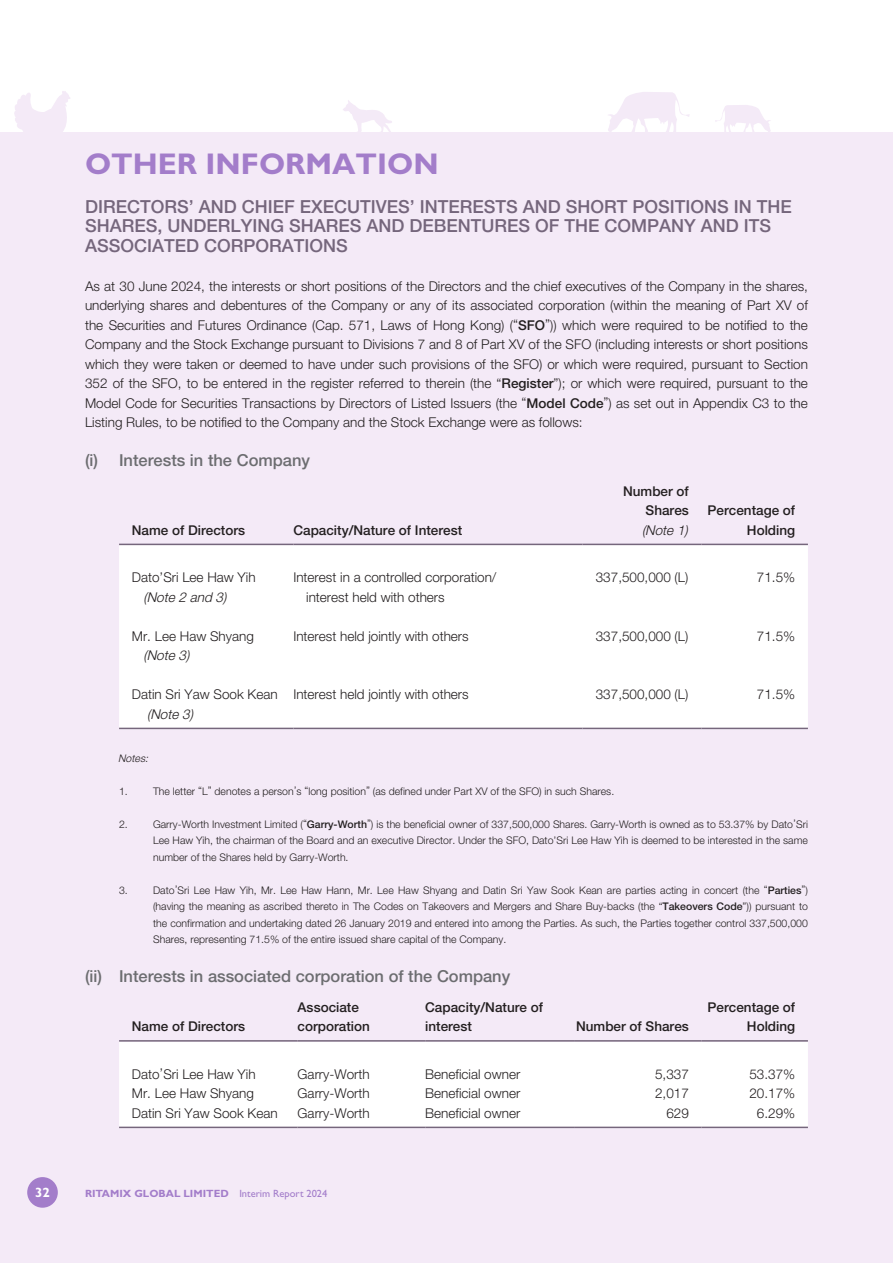
<style>
.page{position:relative;width:893px;height:1263px;background:#fff}
.page>*{position:absolute;margin:0;border:0;box-sizing:border-box;transform-origin:0 0}
.t1{font:700 30px "Gill Sans Std";color:#a37dca}
.t2{font:500 18px/19.5px "Helvetica Neue LT Std";color:#75667c}
.t3{font:500 16.5px "Helvetica Neue LT Std";color:#6c6d70}
.t4{font:300 13.5px/19.5px "Helvetica Neue LT Std";color:#231f20;text-align:justify}
.t5{font:500 13.5px/19.5px "Helvetica Neue LT Std";color:#231f20;text-align:right}
.t6{font:italic 300 13.5px "Helvetica Neue LT Std";color:#231f20}
.t7{font:700 13.5px "Gill Sans Std";color:#fff}
.t8{font:300 10.5px/16.5px "Helvetica Neue LT Std";color:#231f20;text-align:justify}
.t9{font:700 10.5px "Gill Sans Std";color:#a37dca}
.t10{font:italic 300 10.5px "Helvetica Neue LT Std";color:#231f20}
.s1{font-weight:500}
.s2{font-weight:400}
</style>
<div class="page">
<div style="left:0;top:132px;width:893px;height:1131px;background:#f4eaf7"></div>
<svg style="left:14px;top:91px;width:56px;height:41px"></svg>
<svg style="left:608px;top:92px;width:82px;height:40px"></svg>
<svg style="left:715px;top:105px;width:56px;height:27px"></svg>
<svg style="left:343px;top:100px;width:49px;height:32px"></svg>
<div style="left:27px;top:1177px;width:31px;height:31px;background:#a37dca;border-radius:50%"></div>
<div style="left:119px;top:545px;width:689px;height:183px;background:#fff"></div>
<hr style="left:119px;top:544px;width:174px;height:1px;background:#75667c">
<hr style="left:293px;top:544px;width:290px;height:1px;background:#75667c">
<hr style="left:583px;top:544px;width:119px;height:1px;background:#75667c">
<hr style="left:702px;top:544px;width:106px;height:1px;background:#75667c">
<hr style="left:119px;top:728px;width:174px;height:1px;background:#75667c">
<hr style="left:293px;top:728px;width:290px;height:1px;background:#75667c">
<hr style="left:583px;top:728px;width:119px;height:1px;background:#75667c">
<hr style="left:702px;top:728px;width:106px;height:1px;background:#75667c">
<div style="left:119px;top:1041px;width:689px;height:85px;background:#fff"></div>
<hr style="left:119px;top:1040px;width:179px;height:1px;background:#75667c">
<hr style="left:298px;top:1040px;width:127px;height:1px;background:#75667c">
<hr style="left:425px;top:1040px;width:149px;height:1px;background:#75667c">
<hr style="left:574px;top:1040px;width:128px;height:1px;background:#75667c">
<hr style="left:702px;top:1040px;width:106px;height:1px;background:#75667c">
<hr style="left:119px;top:1126px;width:179px;height:2px;background:#75667c">
<hr style="left:298px;top:1126px;width:127px;height:2px;background:#75667c">
<hr style="left:425px;top:1126px;width:149px;height:2px;background:#75667c">
<hr style="left:574px;top:1126px;width:128px;height:2px;background:#75667c">
<hr style="left:702px;top:1126px;width:106px;height:2px;background:#75667c">
<h1 class="t1" style="left:85px;top:146px;width:355px">OTHER INFORMATION</h1>
<h2 class="t2" style="left:85px;top:196px;width:708px">DIRECTORS’ AND CHIEF EXECUTIVES’ INTERESTS AND SHORT POSITIONS IN THE<br>SHARES, UNDERLYING SHARES AND DEBENTURES OF THE COMPANY AND ITS<br>ASSOCIATED CORPORATIONS</h2>
<p class="t4" style="left:85px;top:276px;width:724px">As at 30 June 2024, the interests or short positions of the Directors and the chief executives of the Company in the shares, underlying shares and debentures of the Company or any of its associated corporation (within the meaning of Part XV of the Securities and Futures Ordinance (Cap. 571, Laws of Hong Kong) (“<span class="s1">SFO</span>”)) which were required to be notified to the Company and the Stock Exchange pursuant to Divisions 7 and 8 of Part XV of the SFO (including interests or short positions which they were taken or deemed to have under such provisions of the SFO) or which were required, pursuant to Section 352 of the SFO, to be entered in the register referred to therein (the “<span class="s1">Register</span>”); or which were required, pursuant to the Model Code for Securities Transactions by Directors of Listed Issuers (the “<span class="s1">Model Code</span>”) as set out in Appendix C3 to the Listing Rules, to be notified to the Company and the Stock Exchange were as follows:</p>
<p class="t3" style="left:85px;top:451px;width:227px">(i) Interests in the Company</p>
<p class="t5" style="left:132px;top:520px;width:115px">Name of Directors</p>
<p class="t5" style="left:293px;top:520px;width:170px">Capacity/Nature of Interest</p>
<p class="t5" style="left:623px;top:481px;width:67px">Number of<br>Shares</p>
<p class="t6" style="left:642px;top:522px;width:47px">(Note 1)</p>
<p class="t5" style="left:708px;top:501px;width:89px">Percentage of<br>Holding</p>
<p class="t4" style="left:132px;top:568px;width:125px">Dato’Sri Lee Haw Yih</p>
<p class="t6" style="left:143px;top:589px;width:84px">(Note 2 and 3)</p>
<p class="t4" style="left:306px;top:568px;width:192px;text-indent:-13px">Interest in a controlled corporation/ interest held with others</p>
<p class="t4" style="left:596px;top:568px;width:94px">337,500,000 (L)</p>
<p class="t4" style="left:757px;top:568px;width:40px">71.5%</p>
<p class="t4" style="left:132px;top:626px;width:124px">Mr. Lee Haw Shyang</p>
<p class="t6" style="left:143px;top:647px;width:47px">(Note 3)</p>
<p class="t4" style="left:293px;top:626px;width:177px">Interest held jointly with others</p>
<p class="t4" style="left:596px;top:626px;width:94px">337,500,000 (L)</p>
<p class="t4" style="left:757px;top:626px;width:40px">71.5%</p>
<p class="t4" style="left:132px;top:685px;width:147px">Datin Sri Yaw Sook Kean</p>
<p class="t6" style="left:147px;top:706px;width:47px">(Note 3)</p>
<p class="t4" style="left:293px;top:685px;width:177px">Interest held jointly with others</p>
<p class="t4" style="left:596px;top:685px;width:94px">337,500,000 (L)</p>
<p class="t4" style="left:757px;top:685px;width:40px">71.5%</p>
<p class="t10" style="left:118px;top:751px;width:34px">Notes:</p>
<p class="t8" style="left:119px;top:782px;width:10px">1.</p>
<p class="t8" style="left:153px;top:782px;width:463px">The letter “L” denotes a person’s “long position” (as defined under Part XV of the SFO) in such Shares.</p>
<p class="t8" style="left:119px;top:815px;width:10px">2.</p>
<p class="t8" style="left:153px;top:815px;width:656px">Garry-Worth Investment Limited (“<span class="s1">Garry-Worth</span>”) is the beneficial owner of 337,500,000 Shares. Garry-Worth is owned as to 53.37% by Dato’Sri Lee Haw Yih, the chairman of the Board and an executive Director. Under the SFO, Dato’Sri Lee Haw Yih is deemed to be interested in the same number of the Shares held by Garry-Worth.</p>
<p class="t8" style="left:119px;top:881px;width:10px">3.</p>
<p class="t8" style="left:153px;top:881px;width:656px">Dato’Sri Lee Haw Yih, Mr. Lee Haw Hann, Mr. Lee Haw Shyang and Datin Sri Yaw Sook Kean are parties acting in concert (the “<span class="s1">Parties</span>”) (having the meaning as ascribed thereto in The Codes on Takeovers and Mergers and Share Buy-backs (the “<span class="s1">Takeovers Code</span>”)) pursuant to the confirmation and undertaking dated 26 January 2019 and entered into among the Parties. As such, the Parties together control 337,500,000<br>Shares, representing 71.5% of the entire issued share capital of the Company.</p>
<p class="t3" style="left:85px;top:966px;width:427px">(ii) Interests in associated corporation of the Company</p>
<p class="t5" style="left:132px;top:1017px;width:115px">Name of Directors</p>
<p class="t5" style="left:298px;top:997px;width:74px;text-align:left">Associate corporation</p>
<p class="t5" style="left:425px;top:997px;width:119px;text-align:left">Capacity/Nature of interest</p>
<p class="t5" style="left:708px;top:997px;width:89px">Percentage of<br>Holding</p>
<p class="t5" style="left:576px;top:1017px;width:114px">Number of Shares</p>
<p class="t4" style="left:132px;top:1064px;width:125px">Dato’Sri Lee Haw Yih</p>
<p class="t4" style="left:298px;top:1064px;width:74px">Garry-Worth</p>
<p class="t4" style="left:425px;top:1064px;width:97px">Beneficial owner</p>
<p class="t4" style="left:655px;top:1064px;width:35px">5,337</p>
<p class="t4" style="left:749px;top:1064px;width:47px">53.37%</p>
<p class="t4" style="left:132px;top:1083px;width:124px">Mr. Lee Haw Shyang</p>
<p class="t4" style="left:298px;top:1083px;width:74px">Garry-Worth</p>
<p class="t4" style="left:425px;top:1083px;width:97px">Beneficial owner</p>
<p class="t4" style="left:655px;top:1083px;width:35px">2,017</p>
<p class="t4" style="left:749px;top:1083px;width:47px">20.17%</p>
<p class="t4" style="left:132px;top:1103px;width:147px">Datin Sri Yaw Sook Kean</p>
<p class="t4" style="left:298px;top:1103px;width:74px">Garry-Worth</p>
<p class="t4" style="left:425px;top:1103px;width:97px">Beneficial owner</p>
<p class="t4" style="left:666px;top:1103px;width:24px">629</p>
<p class="t4" style="left:757px;top:1103px;width:40px">6.29%</p>
<p class="t7" style="left:35px;top:1184px;width:16px">32</p>
<p class="t9" style="left:85px;top:1187px;width:244px">RITAMIX GLOBAL LIMITED <span class="s2">Interim Report 2024</span></p>
</div>
